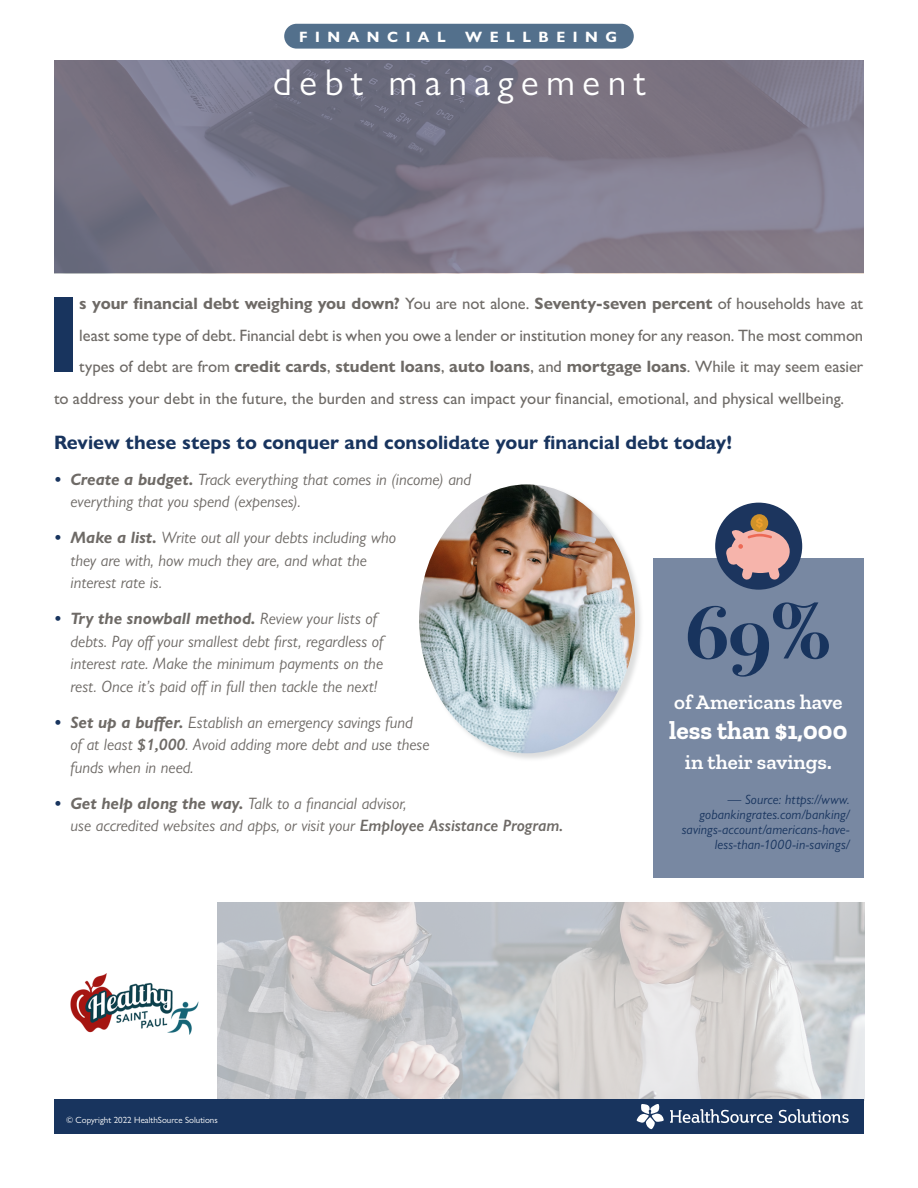
<style>
.page{position:relative;width:918px;height:1188px;background:#fff}
.page>*{position:absolute;margin:0;border:0;box-sizing:border-box;transform-origin:0 0}
.Text{font:700 108.9px "Gill Sans Nova";color:#18345e}
.Text-2{font:700 79.5px "Bodoni Svty Two OSITCTT";color:#18345e}
.Handout_Heading{font:37.5px "Gill Sans Nova";letter-spacing:.2em;color:#fff}
.Text-3{font:700 25.5px "Zilla Slab";color:#fff}
.Text-4{font:600 21px "Zilla Slab";color:#fff}
.Text-5{font:700 19.5px "Gill Sans Nova";color:#18345e}
.Text_bulleted{font:italic 16.5px/22.5px "Gill Sans Nova";color:#6e6a66}
.Text-6{font:500 16.5px "Gill Sans Nova";letter-spacing:-.005em;color:#6e6a66}
.Text-7{font:700 16.5px "Gill Sans Nova";letter-spacing:-.005em;color:#6e6a66}
.Category_Header{font:700 15px "Gill Sans Nova";letter-spacing:.5em;color:#fff}
.Text-8{font:italic 13.5px/15px "Gill Sans Nova";letter-spacing:.01em;color:#18345e;text-align:right}
.t1{font:9px "Gill Sans Nova";color:#fff}
.s1{font-weight:500}
.s2{font-weight:700}
.s3{font-weight:700;color:#18345e}
.s4{font-weight:600}
</style>
<div class="page">
<img style="left:54px;top:61px;width:810px;height:212px">
<img style="left:218px;top:902px;width:647px;height:198px">
<div style="left:54px;top:1100px;width:810px;height:34px;background:#18345e"></div>
<svg style="left:670px;top:1109px;width:103px;height:14px"></svg>
<svg style="left:779px;top:1109px;width:70px;height:14px"></svg>
<svg style="left:637px;top:1104px;width:27px;height:26px"></svg>
<div style="left:284px;top:24px;width:350px;height:25px;background:#53708c;border-radius:12px"></div>
<div style="left:653px;top:558px;width:211px;height:320px;background:#7888a2"></div>
<div style="left:419px;top:484px;width:225px;height:279px;background:#8e9192;opacity:.3"></div>
<img style="left:419px;top:484px;width:216px;height:269px">
<div style="left:715px;top:503px;width:87px;height:87px;background:#1c355e;border-radius:50%"></div>
<div style="left:751px;top:514px;width:17px;height:18px;background:#d0922a;border-radius:50%"></div>
<svg style="left:726px;top:518px;width:64px;height:62px"></svg>
<img style="left:70px;top:973px;width:129px;height:62px">
<p class="Category_Header" style="left:299px;top:27px;width:148px">FINANCIAL</p>
<p class="Category_Header" style="left:465px;top:27px;width:153px">WELLBEING</p>
<p class="Handout_Heading" style="left:273px;top:59px;width:374px">debt management</p>
<p class="Text" style="left:46px;top:267px;width:36px">I</p>
<p class="Text-7" style="left:79px;top:293px;width:785px">s your financial debt weighing you down? <span class="s1">You are not alone.</span> Seventy-seven percent <span class="s1">of households have at</span></p>
<p class="Text-6" style="left:79px;top:325px;width:785px">least some type of debt. Financial debt is when you owe a lender or institution money for any reason. The most common</p>
<p class="Text-6" style="left:79px;top:356px;width:785px">types of debt are from <span class="s2">credit cards</span>, <span class="s2">student loans</span>, <span class="s2">auto loans</span>, and <span class="s2">mortgage loans</span>. While it may seem easier</p>
<p class="Text-6" style="left:54px;top:388px;width:792px">to address your debt in the future, the burden and stress can impact your financial, emotional, and physical wellbeing.</p>
<p class="Text-5" style="left:54px;top:430px;width:680px">Review these steps to conquer and consolidate your financial debt today!</p>
<p class="Text_bulleted" style="left:70px;top:467px;width:402px;text-indent:-16px"><span class="s3">•</span> <span class="s2">Create a budget.</span> Track everything that comes in (income) and everything that you spend (expenses).</p>
<p class="Text_bulleted" style="left:70px;top:526px;width:327px;text-indent:-16px"><span class="s3">•</span> <span class="s2">Make a list.</span> Write out all your debts including who they are with, how much they are, and what the interest rate is.</p>
<p class="Text_bulleted" style="left:70px;top:607px;width:314px;text-indent:-16px"><span class="s3">•</span> <span class="s2">Try the snowball method.</span> Review your lists of debts. Pay off your smallest debt first, regardless of interest rate. Make the minimum payments on the rest. Once it’s paid off in full then tackle the next!</p>
<p class="Text_bulleted" style="left:70px;top:710px;width:361px;text-indent:-16px"><span class="s3">•</span> <span class="s2">Set up a buffer.</span> Establish an emergency savings fund<br>of at least <span class="s4">$1,000</span>. Avoid adding more debt and use these funds when in need.</p>
<p class="Text_bulleted" style="left:70px;top:791px;width:494px;text-indent:-16px"><span class="s3">•</span> <span class="s2">Get help along the way.</span> Talk to a financial advisor,<br>use accredited websites and apps, or visit your <span class="s4">Employee Assistance Program.</span></p>
<p class="Text-2" style="left:686px;top:585px;width:147px">69%</p>
<p class="Text-4" style="left:674px;top:690px;width:170px">of Americans have</p>
<p class="Text-3" style="left:669px;top:716px;width:180px">less than $1,000</p>
<p class="Text-4" style="left:685px;top:750px;width:148px">in their savings.</p>
<p class="Text-8" style="left:682px;top:792px;width:170px">— Source: https://www. gobankingrates.com/banking/ savings-account/americans-have&shy;less-than-1000-in-savings/</p>
<p class="t1" style="left:66px;top:1115px;width:153px">© Copyright 2022 HealthSource Solutions</p>
</div>
